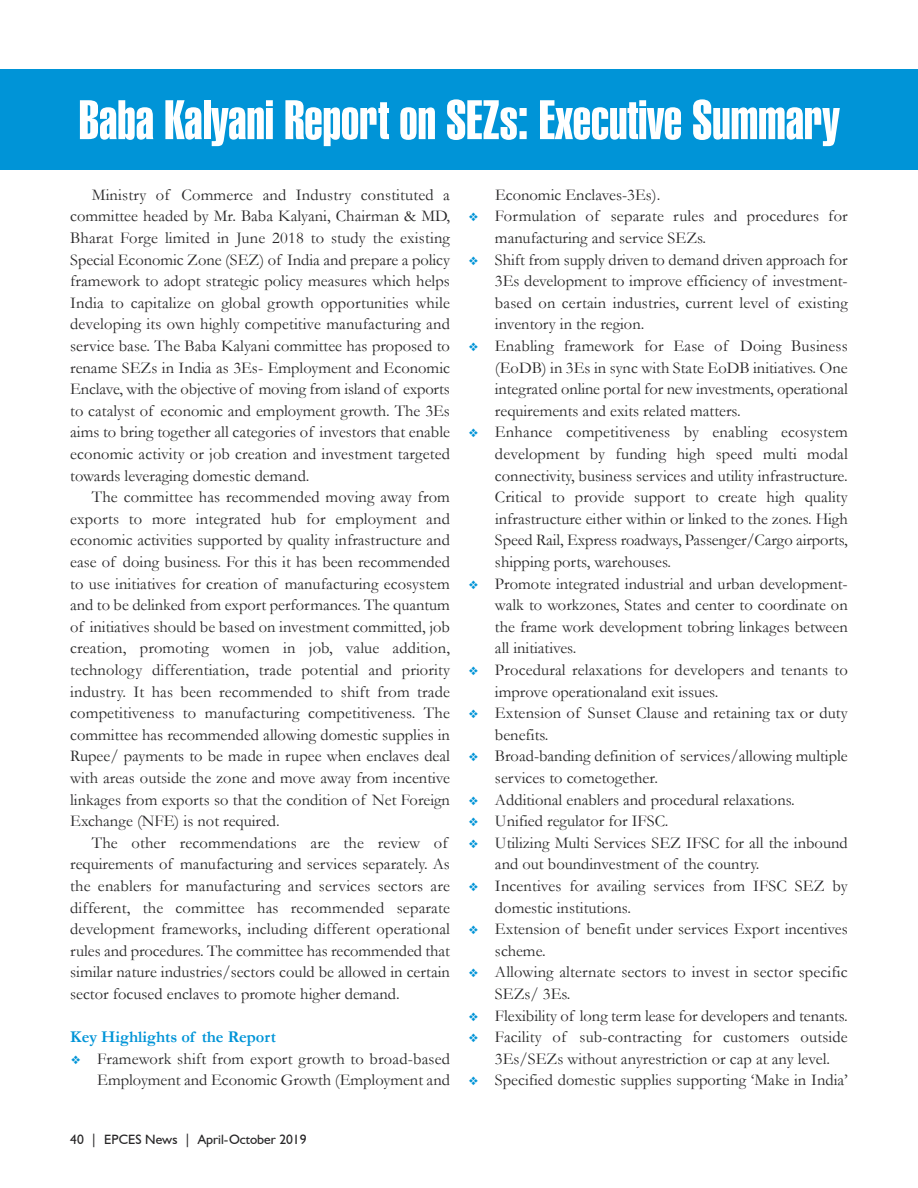
<style>
.page{position:relative;width:918px;height:1188px;background:#fff}
.page>*{position:absolute;margin:0;border:0;box-sizing:border-box;transform-origin:0 0}
.t1{font:54px "Swiss 911 BT Extra Compressed";color:#fff}
.t2{font:16.5px/21.6px "Garamond";color:#272627}
.t3{font:700 16.5px "Garamond";color:#0094d7}
.t4{font:13.5px "Humanist 521 BT";color:#272627}
.s1{color:#0094d7}
</style>
<div class="page">
<div style="left:0;top:69px;width:918px;height:101px;background:#0094d7"></div>
<h1 class="t1" style="left:79px;top:90px;width:763px">Baba Kalyani report on seZs: executive summary</h1>
<p class="t2" style="left:70px;top:184px;width:381px;text-align:justify;text-indent:22px">Ministry of Commerce and Industry constituted a committee headed by Mr. Baba Kalyani, Chairman &amp; MD, Bharat Forge limited in June 2018 to study the existing Special Economic Zone (SEZ) of India and prepare a policy framework to adopt strategic policy measures which helps India to capitalize on global growth opportunities while developing its own highly competitive manufacturing and service base. The Baba Kalyani committee has proposed to rename SEZs in India as 3Es- Employment and Economic Enclave, with the objective of moving from island of exports to catalyst of economic and employment growth. The 3Es aims to bring together all categories of investors that enable economic activity or job creation and investment targeted towards leveraging domestic demand.</p>
<p class="t2" style="left:70px;top:486px;width:381px;text-align:justify;text-indent:22px">The committee has recommended moving away from exports to more integrated hub for employment and economic activities supported by quality infrastructure and ease of doing business. For this it has been recommended to use initiatives for creation of manufacturing ecosystem and to be delinked from export performances. The quantum of initiatives should be based on investment committed, job creation, promoting women in job, value addition, technology differentiation, trade potential and priority industry. It has been recommended to shift from trade competitiveness to manufacturing competitiveness. The committee has recommended allowing domestic supplies in Rupee/ payments to be made in rupee when enclaves deal with areas outside the zone and move away from incentive linkages from exports so that the condition of Net Foreign Exchange (NFE) is not required.</p>
<p class="t2" style="left:70px;top:832px;width:381px;text-indent:22px">The other recommendations are the review of requirements of manufacturing and services separately. As the enablers for manufacturing and services sectors are different, the committee has recommended separate development frameworks, including different operational rules and procedures. The committee has recommended that similar nature industries/sectors could be allowed in certain sector focused enclaves to promote higher demand.</p>
<p class="t3" style="left:70px;top:1028px;width:207px">Key Highlights of the Report</p>
<p class="t2" style="left:71px;top:1048px;width:380px;text-align:right"><span class="s1">❖</span> Framework shift from export growth to broad-based<br>Employment and Economic Growth (Employment and</p>
<p class="t4" style="left:70px;top:1131px;width:238px">40 | EPCES News | April-October 2019</p>
<p class="t2" style="left:495px;top:184px;width:167px">Economic Enclaves-3Es).</p>
<p class="t2" style="left:495px;top:206px;width:354px;text-indent:-26px"><span class="s1">❖</span> Formulation of separate rules and procedures for manufacturing and service SEZs.</p>
<p class="t2" style="left:495px;top:249px;width:354px;text-align:justify;text-indent:-26px"><span class="s1">❖</span> Shift from supply driven to demand driven approach for 3Es development to improve efficiency of investment&shy;based on certain industries, current level of existing inventory in the region.</p>
<p class="t2" style="left:495px;top:335px;width:354px;text-align:justify;text-indent:-26px"><span class="s1">❖</span> Enabling framework for Ease of Doing Business (EoDB) in 3Es in sync with State EoDB initiatives. One integrated online portal for new investments, operational requirements and exits related matters.</p>
<p class="t2" style="left:495px;top:422px;width:354px;text-align:justify;text-indent:-26px"><span class="s1">❖</span> Enhance competitiveness by enabling ecosystem development by funding high speed multi modal connectivity, business services and utility infrastructure.<br>Critical to provide support to create high quality infrastructure either within or linked to the zones. High Speed Rail, Express roadways, Passenger/Cargo airports, shipping ports, warehouses.</p>
<p class="t2" style="left:495px;top:573px;width:354px;text-align:justify;text-indent:-26px"><span class="s1">❖</span> Promote integrated industrial and urban development&shy;walk to workzones, States and center to coordinate on the frame work development tobring linkages between all initiatives.</p>
<p class="t2" style="left:495px;top:659px;width:354px;text-indent:-26px"><span class="s1">❖</span> Procedural relaxations for developers and tenants to improve operationaland exit issues.</p>
<p class="t2" style="left:495px;top:702px;width:354px;text-indent:-26px"><span class="s1">❖</span> Extension of Sunset Clause and retaining tax or duty benefits.</p>
<p class="t2" style="left:495px;top:746px;width:354px;text-indent:-26px"><span class="s1">❖</span> Broad-banding definition of services/allowing multiple services to cometogether.</p>
<p class="t2" style="left:469px;top:789px;width:327px"><span class="s1">❖</span> Additional enablers and procedural relaxations.</p>
<p class="t2" style="left:469px;top:810px;width:201px"><span class="s1">❖</span> Unified regulator for IFSC.</p>
<p class="t2" style="left:495px;top:832px;width:354px;text-indent:-26px"><span class="s1">❖</span> Utilizing Multi Services SEZ IFSC for all the inbound and out boundinvestment of the country.</p>
<p class="t2" style="left:495px;top:875px;width:354px;text-indent:-26px"><span class="s1">❖</span> Incentives for availing services from IFSC SEZ by domestic institutions.</p>
<p class="t2" style="left:495px;top:918px;width:354px;text-indent:-26px"><span class="s1">❖</span> Extension of benefit under services Export incentives scheme.</p>
<p class="t2" style="left:495px;top:962px;width:354px;text-indent:-26px"><span class="s1">❖</span> Allowing alternate sectors to invest in sector specific<br>SEZs/ 3Es.</p>
<p class="t2" style="left:469px;top:1005px;width:380px"><span class="s1">❖</span> Flexibility of long term lease for developers and tenants.</p>
<p class="t2" style="left:469px;top:1026px;width:380px;text-align:center"><span class="s1">❖</span> Facility of sub-contracting for customers outside<br>3Es/SEZs without anyrestriction or cap at any level.</p>
<p class="t2" style="left:469px;top:1070px;width:380px"><span class="s1">❖</span> Specified domestic supplies supporting ‘Make in India’</p>
</div>
